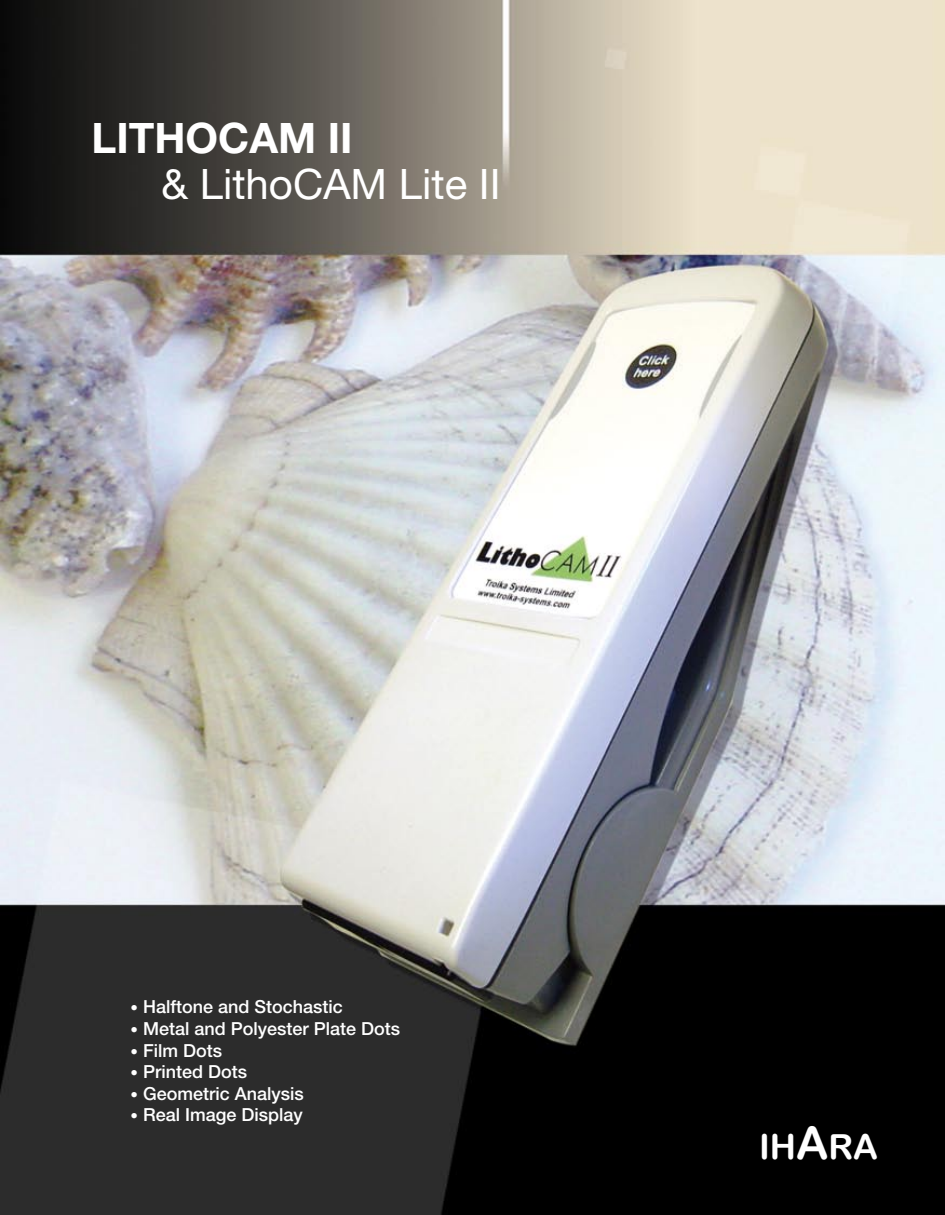
<style>
.page{position:relative;width:945px;height:1215px;background:#fff}
.page>*{position:absolute;margin:0;border:0;box-sizing:border-box;transform-origin:0 0}
.t1{font:42px "Helvetica Neue LT Std";color:#fff}
.t2{font:700 42px "Helvetica Neue LT Std";color:#fff}
.t3{font:34.5px "Arial Rounded MT Bold";color:#fff}
.t4{font:500 18px "Helvetica Neue LT Std";color:#fff}
.s1{font-size:15px}
.s2{font-size:45px}
</style>
<div class="page">
<img style="left:0;top:0;width:945px;height:1215px">
<h1 class="t2" style="left:92px;top:112px;width:263px">LITHOCAM II</h1>
<h1 class="t1" style="left:162px;top:160px;width:341px">&amp; LithoCAM Lite II</h1>
<p class="t4" style="left:131px;top:996px;width:214px"><span class="s1">•</span> Halftone and Stochastic</p>
<p class="t4" style="left:131px;top:1018px;width:271px"><span class="s1">•</span> Metal and Polyester Plate Dots</p>
<p class="t4" style="left:131px;top:1039px;width:93px"><span class="s1">•</span> Film Dots</p>
<p class="t4" style="left:131px;top:1061px;width:118px"><span class="s1">•</span> Printed Dots</p>
<p class="t4" style="left:131px;top:1083px;width:175px"><span class="s1">•</span> Geometric Analysis</p>
<p class="t4" style="left:131px;top:1104px;width:174px"><span class="s1">•</span> Real Image Display</p>
<h2 class="t3" style="left:759px;top:1127px;width:120px">IH<span class="s2">A</span>RA</h2>
</div>
